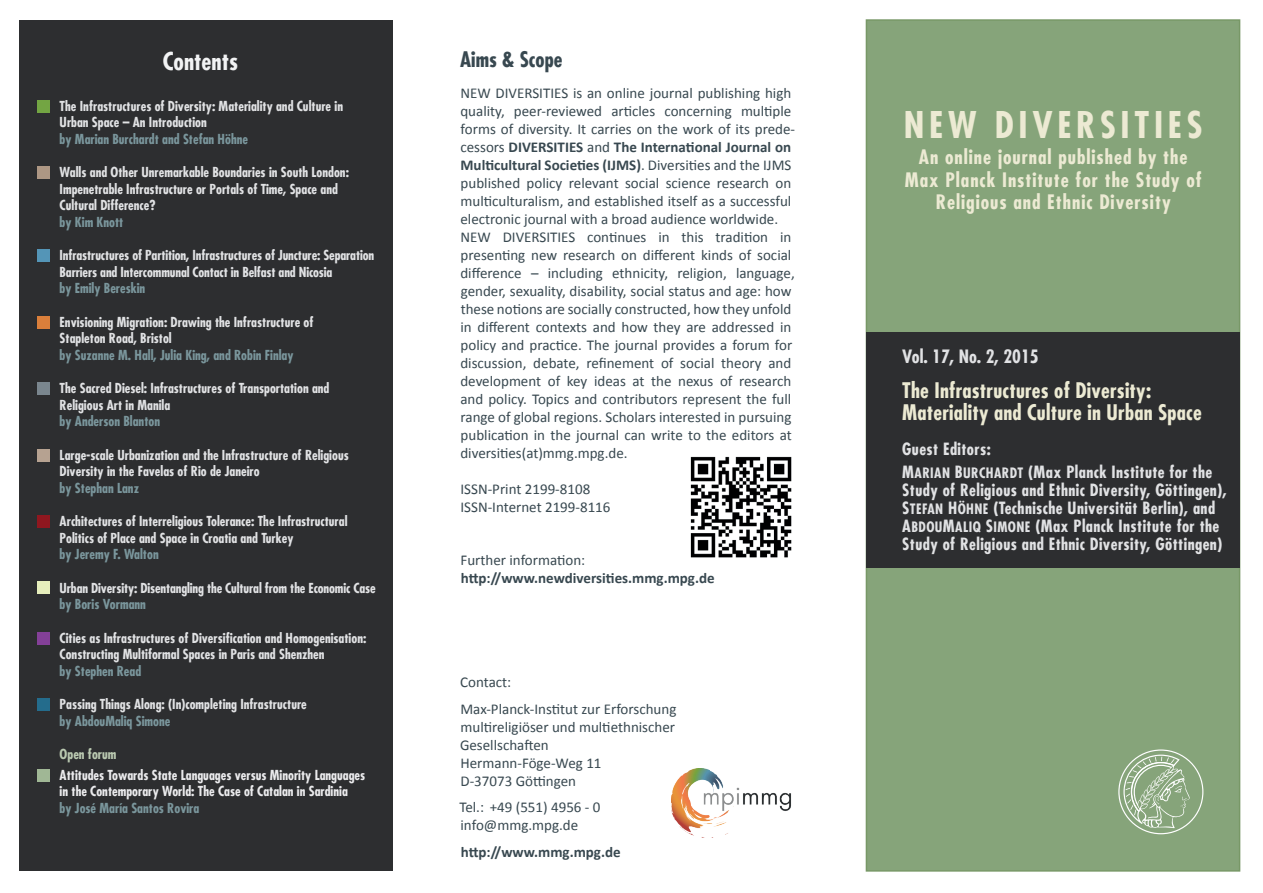
<style>
.page{position:relative;width:1263px;height:893px;background:#fff}
.page>*{position:absolute;margin:0;border:0;box-sizing:border-box;transform-origin:0 0}
.t1{font:700 condensed 36px "Futura LT";letter-spacing:.13em;color:#ecead3}
.t2{font:700 condensed 24px "Futura LT";color:#f2f3f4}
.t3{font:700 condensed 21px/22.5px "Futura LT";letter-spacing:.01em;color:#ecead3}
.t4{font:700 condensed 21px "Futura LT";color:#384850}
.t5{font:700 condensed 19.5px/22.5px "Futura LT";letter-spacing:.05em;color:#ecead3;text-align:center}
.t6{font:700 condensed 18px "Futura LT";color:#e1e2e4}
.t7{font:700 condensed 16.5px/18px "Futura LT";letter-spacing:.025em;color:#e1e2e4}
.t8{font:15px/18px "Calibri";color:#384850}
.t9{font:700 15px "Calibri";color:#384850}
.t10{font:700 condensed 13.5px/16.5px "Futura LT";color:#e1e2e4}
.t11{font:700 condensed 13.5px "Futura LT";color:#7a969c}
.t12{font:700 condensed 13.5px/16.5px "Futura LT";color:#ebebed}
.t13{font:700 condensed 13.5px "Futura LT";color:#bac9b1}
.s1{font-weight:700}
.s2{font-family:"Futura LT Condensed Bold SC850";font-weight:400;font-stretch:normal}
.s3{font-family:"Futura LT Condensed Bold SC850";font-weight:400;font-stretch:normal;font-size:14.1px}
</style>
<div class="page">
<div style="left:866px;top:19px;width:374px;height:853px;background:#86a47a;border:2px solid #789867"></div>
<div style="left:866px;top:332px;width:373px;height:236px;background:#2d2e30"></div>
<div style="left:19px;top:20px;width:373px;height:851px;background:#2d2e30"></div>
<img style="left:671px;top:768px;width:120px;height:70px">
<img style="left:690px;top:456px;width:102px;height:102px">
<svg style="left:1118px;top:749px;width:85px;height:85px"></svg>
<div style="left:37px;top:100px;width:13px;height:13px;background:#73a543"></div>
<div style="left:37px;top:166px;width:13px;height:13px;background:#ad9784"></div>
<div style="left:37px;top:249px;width:13px;height:13px;background:#5495b7"></div>
<div style="left:37px;top:316px;width:13px;height:13px;background:#da7f3b"></div>
<div style="left:37px;top:382px;width:13px;height:13px;background:#7a868e"></div>
<div style="left:37px;top:449px;width:13px;height:13px;background:#b6a291"></div>
<div style="left:37px;top:515px;width:13px;height:13px;background:#8f171f"></div>
<div style="left:37px;top:581px;width:13px;height:13px;background:#e6eebc"></div>
<div style="left:37px;top:632px;width:13px;height:13px;background:#844098"></div>
<div style="left:37px;top:698px;width:13px;height:13px;background:#246c8c"></div>
<div style="left:37px;top:769px;width:13px;height:13px;background:#a0b795"></div>
<h2 class="t2" style="left:163px;top:46px;width:77px">Contents</h2>
<p class="t10" style="left:60px;top:98px;width:285px">The Infrastructures of Diversity: Materiality and Culture in<br>Urban Space – An Introduction</p>
<p class="t11" style="left:60px;top:130px;width:190px">by Marian Burchardt and Stefan Höhne</p>
<p class="t10" style="left:60px;top:164px;width:291px">Walls and Other Unremarkable Boundaries in South London:<br>Impenetrable Infrastructure or Portals of Time, Space and<br>Cultural Difference?</p>
<p class="t11" style="left:60px;top:213px;width:65px">by Kim Knott</p>
<p class="t10" style="left:60px;top:247px;width:316px">Infrastructures of Partition, Infrastructures of Juncture: Separation<br>Barriers and Intercommunal Contact in Belfast and Nicosia</p>
<p class="t11" style="left:60px;top:280px;width:87px">by Emily Bereskin</p>
<p class="t10" style="left:60px;top:314px;width:255px">Envisioning Migration: Drawing the Infrastructure of<br>Stapleton Road, Bristol</p>
<p class="t11" style="left:60px;top:346px;width:235px">by Suzanne M. Hall, Julia King, and Robin Finlay</p>
<p class="t10" style="left:60px;top:380px;width:271px">The Sacred Diesel: Infrastructures of Transportation and<br>Religious Art in Manila</p>
<p class="t11" style="left:60px;top:413px;width:102px">by Anderson Blanton</p>
<p class="t10" style="left:60px;top:447px;width:291px">Large-scale Urbanization and the Infrastructure of Religious<br>Diversity in the Favelas of Rio de Janeiro</p>
<p class="t11" style="left:60px;top:479px;width:81px">by Stephan Lanz</p>
<p class="t10" style="left:60px;top:513px;width:289px">Architectures of Interreligious Tolerance: The Infrastructural<br>Politics of Place and Space in Croatia and Turkey</p>
<p class="t11" style="left:60px;top:546px;width:101px">by Jeremy F. Walton</p>
<p class="t10" style="left:60px;top:580px;width:317px">Urban Diversity: Disentangling the Cultural from the Economic Case</p>
<p class="t11" style="left:60px;top:596px;width:88px">by Boris Vormann</p>
<p class="t10" style="left:60px;top:630px;width:308px">Cities as Infrastructures of Diversification and Homogenisation:<br>Constructing Multiformal Spaces in Paris and Shenzhen</p>
<p class="t11" style="left:60px;top:662px;width:83px">by Stephen Read</p>
<p class="t10" style="left:60px;top:696px;width:249px">Passing Things Along: (In)completing Infrastructure</p>
<p class="t11" style="left:60px;top:712px;width:112px">by AbdouMaliq Simone</p>
<p class="t13" style="left:60px;top:745px;width:58px">Open forum</p>
<p class="t12" style="left:60px;top:766px;width:307px">Attitudes Towards State Languages versus Minority Languages in the Contemporary World: The Case of Catalan in Sardinia</p>
<p class="t11" style="left:60px;top:799px;width:141px">by José María Santos Rovira</p>
<h3 class="t4" style="left:460px;top:47px;width:104px">Aims &amp; Scope</h3>
<p class="t8" style="left:460px;top:84px;width:336px">NEW DIVERSITIES is an online journal publishing high quality, peer-reviewed articles concerning multiple forms of diversity. It carries on the work of its prede&shy;cessors <span class="s1">DIVERSITIES</span> and <span class="s1">The International Journal on Multicultural Societies (IJMS)</span>. Diversities and the IJMS published policy relevant social science research on multiculturalism, and established itself as a successful electronic journal with a broad audience worldwide.<br>NEW DIVERSITIES continues in this tradition in presenting new research on different kinds of social difference – including ethnicity, religion, language, gender, sexuality, disability, social status and age: how these notions are socially constructed, how they unfold in different contexts and how they are addressed in policy and practice. The journal provides a forum for discussion, debate, refinement of social theory and development of key ideas at the nexus of research and policy. Topics and contributors represent the full range of global regions. Scholars interested in pursuing publication in the journal can write to the editors at diversities(at)mmg.mpg.de.</p>
<p class="t8" style="left:460px;top:480px;width:152px">ISSN-Print 2199-8108<br>ISSN-Internet 2199-8116</p>
<p class="t8" style="left:460px;top:551px;width:126px">Further information:</p>
<p class="t9" style="left:461px;top:569px;width:255px">http://www.newdiversities.mmg.mpg.de</p>
<p class="t8" style="left:460px;top:669px;width:218px;line-height:26.5px">Contact:<br>Max-Planck-Institut zur Erforschung</p>
<p class="t8" style="left:460px;top:718px;width:217px">multireligiöser und multiethnischer<br>Gesellschaften<br>Hermann-Föge-Weg 11<br>D-37073 Göttingen</p>
<p class="t8" style="left:459px;top:798px;width:143px">Tel.: +49 (551) 4956 - 0 info@mmg.mpg.de</p>
<p class="t9" style="left:461px;top:842px;width:161px">http://www.mmg.mpg.de</p>
<h1 class="t1" style="left:904px;top:102px;width:298px">New Diversities</h1>
<h3 class="t5" style="left:905px;top:146px;width:299px">An online journal published by the<br>Max Planck Institute for the Study of<br>Religious and Ethnic Diversity</h3>
<p class="t6" style="left:902px;top:345px;width:138px">Vol. 17, No. 2, 2015</p>
<h3 class="t3" style="left:902px;top:379px;width:301px">The Infrastructures of Diversity:<br>Materiality and Culture in Urban Space</h3>
<p class="t7" style="left:902px;top:438px;width:312px;line-height:22.2px">Guest Editors:<br><span class="s2">M</span><span class="s3">ARIAN</span> <span class="s2">B</span><span class="s3">URCHARDT</span> (Max Planck Institute for the</p>
<p class="t7" style="left:902px;top:481px;width:326px">Study of Religious and Ethnic Diversity, Göttingen), <span class="s2">S</span><span class="s3">TEFAN</span> <span class="s2">H</span><span class="s3">ÖHNE</span> (Technische Universität Berlin), and <span class="s2">A</span><span class="s3">BDOU</span><span class="s2">M</span><span class="s3">ALIQ</span> <span class="s2">S</span><span class="s3">IMONE</span> (Max Planck Institute for the Study of Religious and Ethnic Diversity, Göttingen)</p>
</div>
